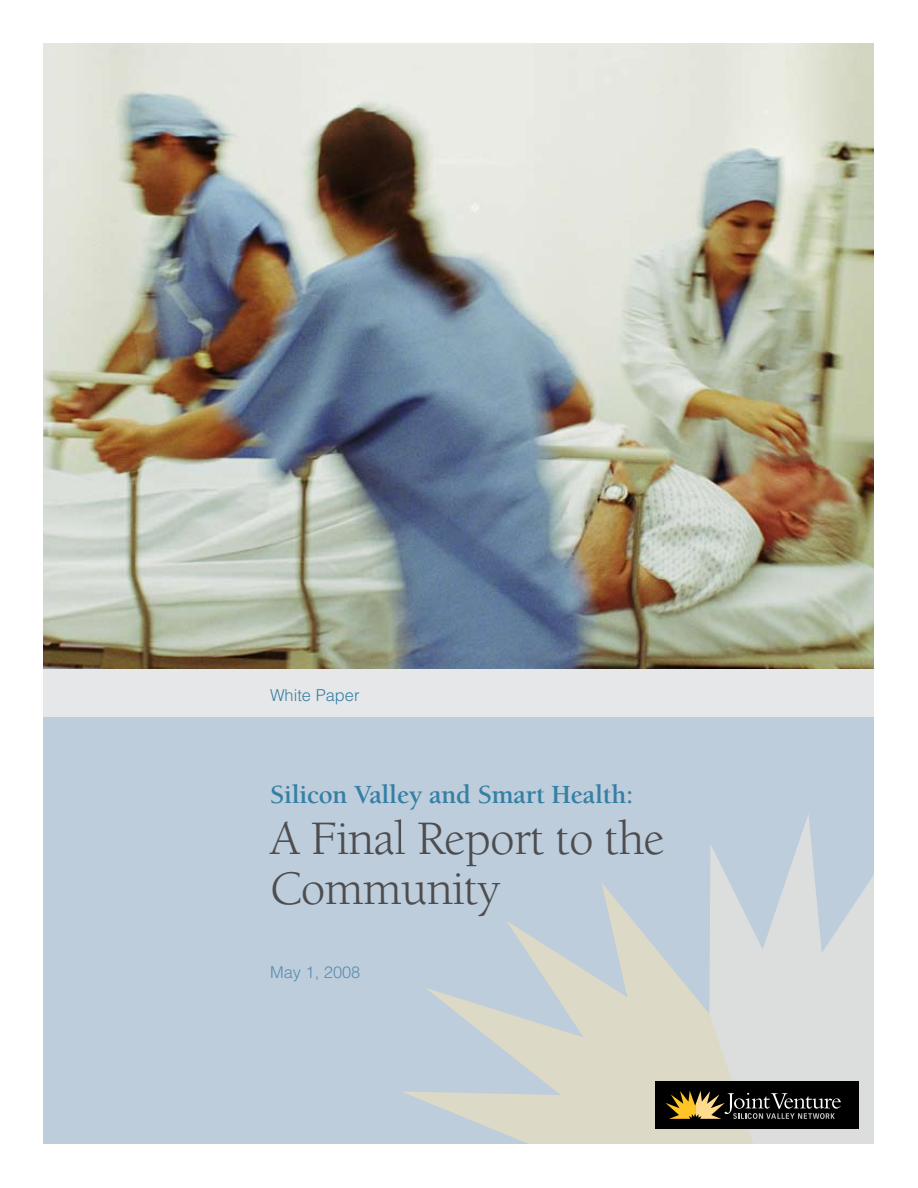
<style>
.page{position:relative;width:918px;height:1188px;background:#fff}
.page>*{position:absolute;margin:0;border:0;box-sizing:border-box;transform-origin:0 0}
.t1{font:49.35px/50.8px "Berkeley";letter-spacing:-.02em;color:#4d4d4f}
.t2{font:700 26.85px "Berkeley";letter-spacing:-.01em;color:#3580a4}
.t3{font:300 16.5px "Helvetica";color:#3580a4}
.t4{font:300 16.5px "Helvetica";color:#598daf}
</style>
<div class="page">
<div style="left:43px;top:716px;width:832px;height:429px;background:#becddc"></div>
<img style="left:43px;top:43px;width:831px;height:626px">
<div style="left:43px;top:669px;width:832px;height:48px;background:#e6e7e8"></div>
<svg style="left:710px;top:814px;width:165px;height:331px;fill:#dcdedd"></svg>
<svg style="left:401px;top:883px;width:355px;height:262px"></svg>
<div style="left:656px;top:1081px;width:203px;height:48px;background:#000"></div>
<svg style="left:665px;top:1091px;width:176px;height:28px"></svg>
<p class="t3" style="left:270px;top:685px;width:91px">White Paper</p>
<p class="t2" style="left:270px;top:780px;width:365px">Silicon Valley and Smart Health:</p>
<h1 class="t1" style="left:270px;top:814px;width:396px">A Final Report to the<br>Community</h1>
<p class="t4" style="left:270px;top:961px;width:92px">May 1, 2008</p>
</div>
